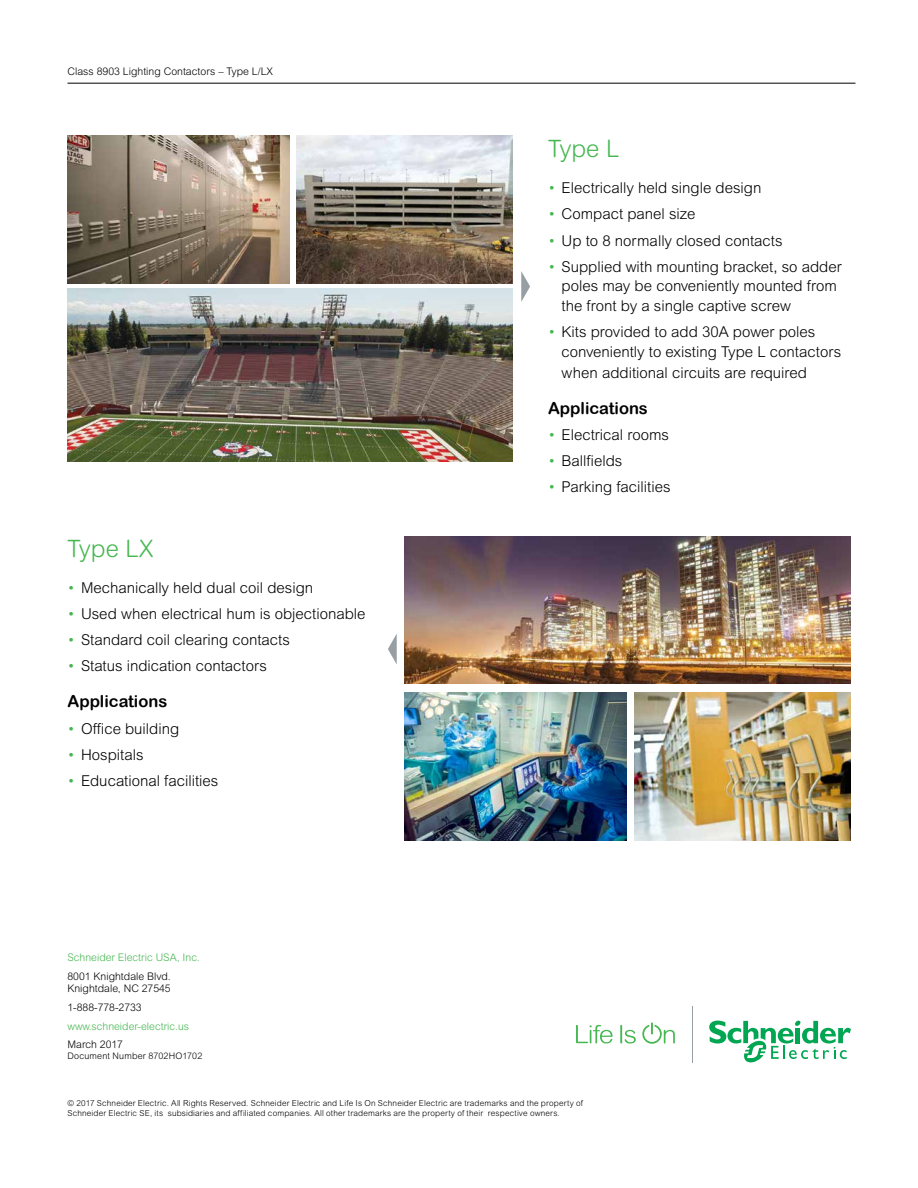
<style>
.page{position:relative;width:918px;height:1188px;background:#fff}
.page>*{position:absolute;margin:0;border:0;box-sizing:border-box;transform-origin:0 0}
.Cover_Intro_Text_Sty{font:300 24px "Arial Rounded MT Std";color:#45b751}
.Cover_Intro_Text_Sty-2{font:16.5px "Arial Rounded MT Bold";color:#000}
.Cover_Intro_Text_Sty-3{font:300 15px/19.5px "Arial MT Std";color:#000}
.www_schneider-electr{font:300 10.5px/12px "Arial Rounded MT Std";color:#000}
.www_schneider-electr-2{font:300 10.5px "Arial Rounded MT Std";color:#45b751}
.Cover_Intro_Text_Sty-4{font:300 10.5px "Arial MT Std";color:#000}
.www_schneider-electr-3{font:300 9px "Arial Rounded MT Std";letter-spacing:.015em;color:#000}
.Disclosure__Part___D{font:300 8.25px/10.5px "Arial Rounded MT Std";letter-spacing:.02em;color:#000}
.s1{color:#45b751}
</style>
<div class="page">
<hr style="left:68px;top:83px;width:787px;height:1px;background:#000">
<svg style="left:576px;top:1025px;width:37px;height:19px"></svg>
<svg style="left:620px;top:1025px;width:16px;height:19px"></svg>
<svg style="left:642px;top:1023px;width:33px;height:21px"></svg>
<svg style="left:709px;top:1020px;width:142px;height:43px"></svg>
<hr style="left:692px;top:1006px;width:1px;height:57px;background:#979fa4">
<img style="left:68px;top:288px;width:445px;height:174px">
<img style="left:68px;top:135px;width:221px;height:148px">
<img style="left:405px;top:536px;width:445px;height:148px">
<img style="left:405px;top:693px;width:222px;height:147px">
<img style="left:297px;top:135px;width:216px;height:148px">
<img style="left:634px;top:693px;width:216px;height:147px">
<svg style="left:521px;top:271px;width:9px;height:31px"></svg>
<svg style="left:388px;top:634px;width:9px;height:30px"></svg>
<p class="Cover_Intro_Text_Sty-4" style="left:68px;top:65px;width:207px">Class 8903 Lighting Contactors – Type L/LX</p>
<p class="Cover_Intro_Text_Sty" style="left:68px;top:534px;width:88px">Type LX</p>
<p class="Cover_Intro_Text_Sty-3" style="left:68px;top:577px;width:247px"><span class="s1">•</span> Mechanically held dual coil design</p>
<p class="Cover_Intro_Text_Sty-3" style="left:68px;top:604px;width:300px"><span class="s1">•</span> Used when electrical hum is objectionable</p>
<p class="Cover_Intro_Text_Sty-3" style="left:68px;top:630px;width:224px"><span class="s1">•</span> Standard coil clearing contacts</p>
<p class="Cover_Intro_Text_Sty-3" style="left:68px;top:656px;width:201px"><span class="s1">•</span> Status indication contactors</p>
<p class="Cover_Intro_Text_Sty-2" style="left:68px;top:692px;width:101px">Applications</p>
<p class="Cover_Intro_Text_Sty-3" style="left:68px;top:718px;width:113px"><span class="s1">•</span> Office building</p>
<p class="Cover_Intro_Text_Sty-3" style="left:68px;top:745px;width:78px"><span class="s1">•</span> Hospitals</p>
<p class="Cover_Intro_Text_Sty-3" style="left:68px;top:771px;width:152px"><span class="s1">•</span> Educational facilities</p>
<p class="www_schneider-electr-2" style="left:68px;top:952px;width:134px">Schneider Electric USA, Inc.</p>
<p class="www_schneider-electr" style="left:68px;top:970px;width:105px">8001 Knightdale Blvd.<br>Knightdale, NC 27545</p>
<p class="www_schneider-electr" style="left:68px;top:1001px;width:76px">1-888-778-2733</p>
<p class="www_schneider-electr-2" style="left:68px;top:1020px;width:123px">www.schneider-electric.us</p>
<p class="www_schneider-electr" style="left:68px;top:1039px;width:57px">March 2017</p>
<p class="www_schneider-electr-3" style="left:68px;top:1051px;width:136px">Document Number 8702HO1702</p>
<p class="Cover_Intro_Text_Sty" style="left:548px;top:135px;width:73px">Type L</p>
<p class="Cover_Intro_Text_Sty-3" style="left:548px;top:178px;width:215px"><span class="s1">•</span> Electrically held single design</p>
<p class="Cover_Intro_Text_Sty-3" style="left:548px;top:204px;width:149px"><span class="s1">•</span> Compact panel size</p>
<p class="Cover_Intro_Text_Sty-3" style="left:548px;top:230px;width:236px"><span class="s1">•</span> Up to 8 normally closed contacts</p>
<p class="Cover_Intro_Text_Sty-3" style="left:562px;top:257px;width:282px;text-indent:-14px"><span class="s1">•</span> Supplied with mounting bracket, so adder poles may be conveniently mounted from the front by a single captive screw</p>
<p class="Cover_Intro_Text_Sty-3" style="left:562px;top:322px;width:281px;text-indent:-14px"><span class="s1">•</span> Kits provided to add 30A power poles conveniently to existing Type L contactors</p>
<p class="Cover_Intro_Text_Sty-3" style="left:562px;top:362px;width:247px">when additional circuits are required</p>
<p class="Cover_Intro_Text_Sty-2" style="left:548px;top:398px;width:101px">Applications</p>
<p class="Cover_Intro_Text_Sty-3" style="left:548px;top:425px;width:123px"><span class="s1">•</span> Electrical rooms</p>
<p class="Cover_Intro_Text_Sty-3" style="left:548px;top:451px;width:76px"><span class="s1">•</span> Ballfields</p>
<p class="Cover_Intro_Text_Sty-3" style="left:548px;top:477px;width:124px"><span class="s1">•</span> Parking facilities</p>
<p class="Disclosure__Part___D" style="left:68px;top:1097px;width:517px">© 2017 Schneider Electric. All Rights Reserved. Schneider Electric and Life Is On Schneider Electric are trademarks and the property of<br>Schneider Electric SE, its subsidiaries and affiliated companies. All other trademarks are the property of their respective owners.</p>
</div>
